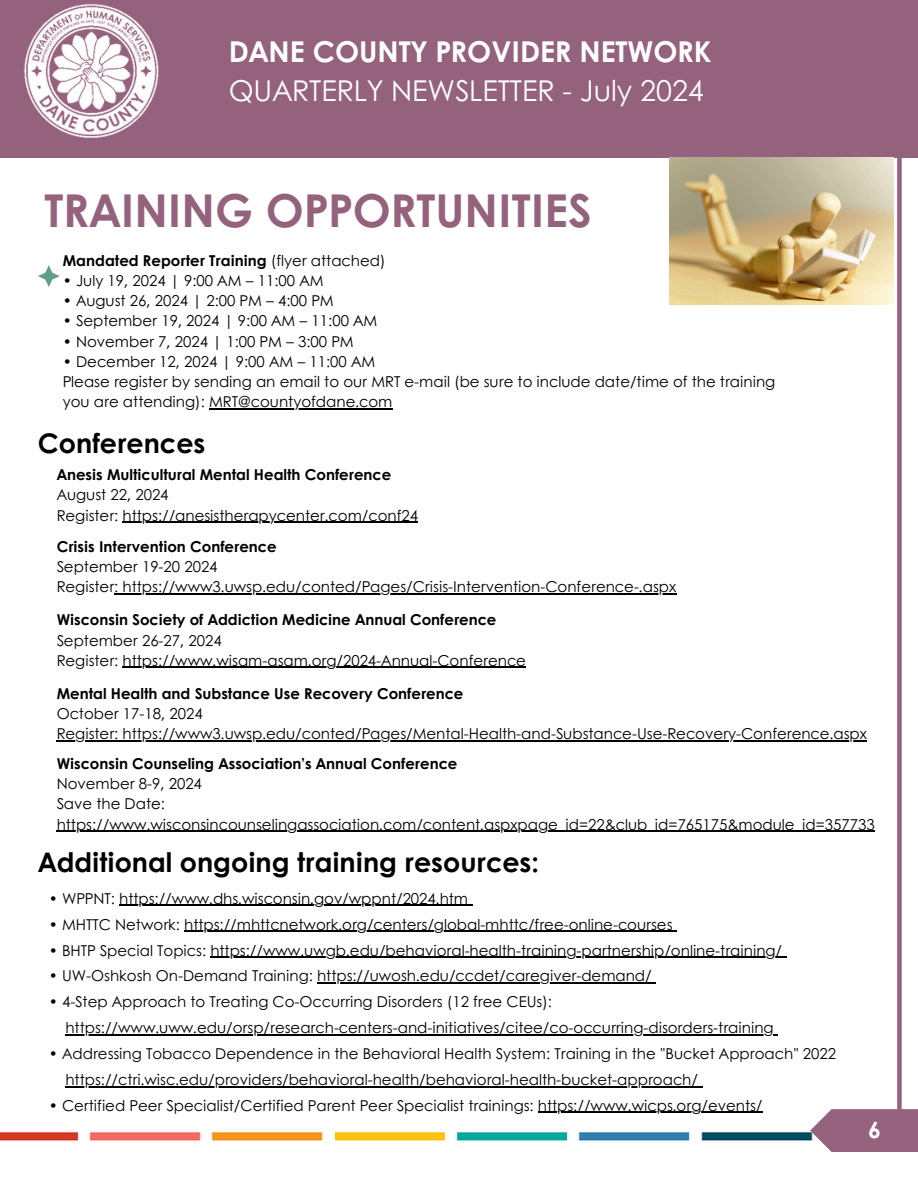
<style>
.page{position:relative;width:918px;height:1188px;background:#fff}
.page>*{position:absolute;margin:0;border:0;box-sizing:border-box;transform-origin:0 0}
.t1{font:700 45.3px "Century Gothic";color:#95627d}
.t2{font:28.65px/39.3px "Century Gothic";color:#fff}
.t3{font:700 27px "Century Gothic";color:#000}
.t4{font:700 22.5px "Century Gothic";color:#fff}
.t5{font:15px/20.2px "Century Gothic";color:#000}
.t6{font:700 15px "Century Gothic";color:#000}
.s1{font-weight:700}
.s2{font-weight:400}
</style>
<div class="page">
<div style="left:0;top:0;width:918px;height:157px;background:#95627d"></div>
<img style="left:24px;top:4px;width:135px;height:134px">
<img style="left:0;top:1131px;width:810px;height:10px">
<svg style="left:810px;top:1109px;width:108px;height:43px;background:#9f718a"></svg>
<div style="left:897px;top:127px;width:5px;height:995px;background:#95627d"></div>
<img style="left:669px;top:157px;width:224px;height:148px">
<hr style="left:57px;top:831px;width:818px;height:1px;background:#000">
<hr style="left:123px;top:522px;width:295px;height:1px;background:#000">
<hr style="left:119px;top:905px;width:349px;height:1px;background:#000">
<hr style="left:184px;top:931px;width:489px;height:1px;background:#000">
<hr style="left:210px;top:957px;width:572px;height:1px;background:#000">
<hr style="left:317px;top:983px;width:335px;height:1px;background:#000">
<hr style="left:65px;top:1034px;width:709px;height:1px;background:#000">
<hr style="left:65px;top:1086px;width:633px;height:1px;background:#000">
<hr style="left:538px;top:1112px;width:224px;height:1px;background:#000">
<hr style="left:209px;top:409px;width:183px;height:1px;background:#000">
<svg style="left:38px;top:265px;width:22px;height:22px"></svg>
<hr style="left:57px;top:740px;width:810px;height:2px;background:#000">
<hr style="left:123px;top:667px;width:403px;height:1px;background:#000">
<hr style="left:114px;top:594px;width:562px;height:1px;background:#000">
<h1 class="t2" style="left:229px;top:31px;width:484px"><span class="s1">DANE COUNTY PROVIDER NETWORK<br></span>QUARTERLY NEWSLETTER - July 2024</h1>
<p class="t1" style="left:45px;top:176px;width:548px">TRAINING OPPORTUNITIES</p>
<p class="t6" style="left:63px;top:249px;width:324px">Mandated Reporter Training <span class="s2">(flyer attached)</span></p>
<h2 class="t5" style="left:63px;top:270px;width:262px">• July 19, 2024 | 9:00 AM – 11:00 AM</h2>
<p class="t5" style="left:63px;top:290px;width:272px">• August 26, 2024 | 2:00 PM – 4:00 PM</p>
<p class="t5" style="left:63px;top:310px;width:316px">• September 19, 2024 | 9:00 AM – 11:00 AM</p>
<p class="t5" style="left:63px;top:330px;width:292px">• November 7, 2024 | 1:00 PM – 3:00 PM</p>
<p class="t5" style="left:63px;top:351px;width:314px">• December 12, 2024 | 9:00 AM – 11:00 AM</p>
<p class="t5" style="left:63px;top:371px;width:714px">Please register by sending an email to our MRT e-mail (be sure to include date/time of the training you are attending): MRT@countyofdane.com</p>
<p class="t3" style="left:38px;top:422px;width:169px">Conferences</p>
<p class="t6" style="left:57px;top:463px;width:336px">Anesis Multicultural Mental Health Conference</p>
<h2 class="t5" style="left:57px;top:484px;width:113px">August 22, 2024</h2>
<p class="t5" style="left:57px;top:504px;width:363px">Register: https://anesistherapycenter.com/conf24</p>
<p class="t6" style="left:57px;top:535px;width:221px">Crisis Intervention Conference</p>
<p class="t5" style="left:57px;top:556px;width:621px">September 19-20 2024<br>Register: https://www3.uwsp.edu/conted/Pages/Crisis-Intervention-Conference-.aspx</p>
<p class="t6" style="left:57px;top:608px;width:441px">Wisconsin Society of Addiction Medicine Annual Conference</p>
<p class="t5" style="left:57px;top:629px;width:471px">September 26-27, 2024<br>Register: https://www.wisam-asam.org/2024-Annual-Conference</p>
<p class="t6" style="left:57px;top:682px;width:408px">Mental Health and Substance Use Recovery Conference</p>
<p class="t5" style="left:57px;top:703px;width:148px">October 17-18, 2024</p>
<p class="t5" style="left:57px;top:723px;width:812px">Register: https://www3.uwsp.edu/conted/Pages/Mental-Health-and-Substance-Use-Recovery-Conference.aspx</p>
<p class="t6" style="left:57px;top:752px;width:402px">Wisconsin Counseling Association’s Annual Conference</p>
<p class="t5" style="left:57px;top:773px;width:147px">November 8-9, 2024</p>
<p class="t5" style="left:57px;top:793px;width:110px">Save the Date:</p>
<p class="t5" style="left:57px;top:813px;width:820px">https://www.wisconsincounselingassociation.com/content.aspxpage_id=22&amp;club_id=765175&amp;module_id=357733</p>
<p class="t3" style="left:38px;top:841px;width:503px">Additional ongoing training resources:</p>
<p class="t5" style="left:49px;top:888px;width:421px">• WPPNT: https://www.dhs.wisconsin.gov/wppnt/2024.htm</p>
<p class="t5" style="left:49px;top:913px;width:625px">• MHTTC Network: https://mhttcnetwork.org/centers/global-mhttc/free-online-courses</p>
<p class="t5" style="left:49px;top:939px;width:735px">• BHTP Special Topics: https://www.uwgb.edu/behavioral-health-training-partnership/online-training/</p>
<p class="t5" style="left:49px;top:965px;width:605px">• UW-Oshkosh On-Demand Training: https://uwosh.edu/ccdet/caregiver-demand/</p>
<p class="t5" style="left:49px;top:991px;width:505px">• 4-Step Approach to Treating Co-Occurring Disorders (12 free CEUs):</p>
<p class="t5" style="left:65px;top:1017px;width:710px">https://www.uww.edu/orsp/research-centers-and-initiatives/citee/co-occurring-disorders-training</p>
<p class="t5" style="left:49px;top:1043px;width:789px">• Addressing Tobacco Dependence in the Behavioral Health System: Training in the "Bucket Approach" 2022</p>
<p class="t5" style="left:65px;top:1069px;width:634px">https://ctri.wisc.edu/providers/behavioral-health/behavioral-health-bucket-approach/</p>
<p class="t5" style="left:49px;top:1095px;width:715px">• Certified Peer Specialist/Certified Parent Peer Specialist trainings: https://www.wicps.org/events/</p>
<p class="t4" style="left:868px;top:1113px;width:14px">6</p>
</div>
